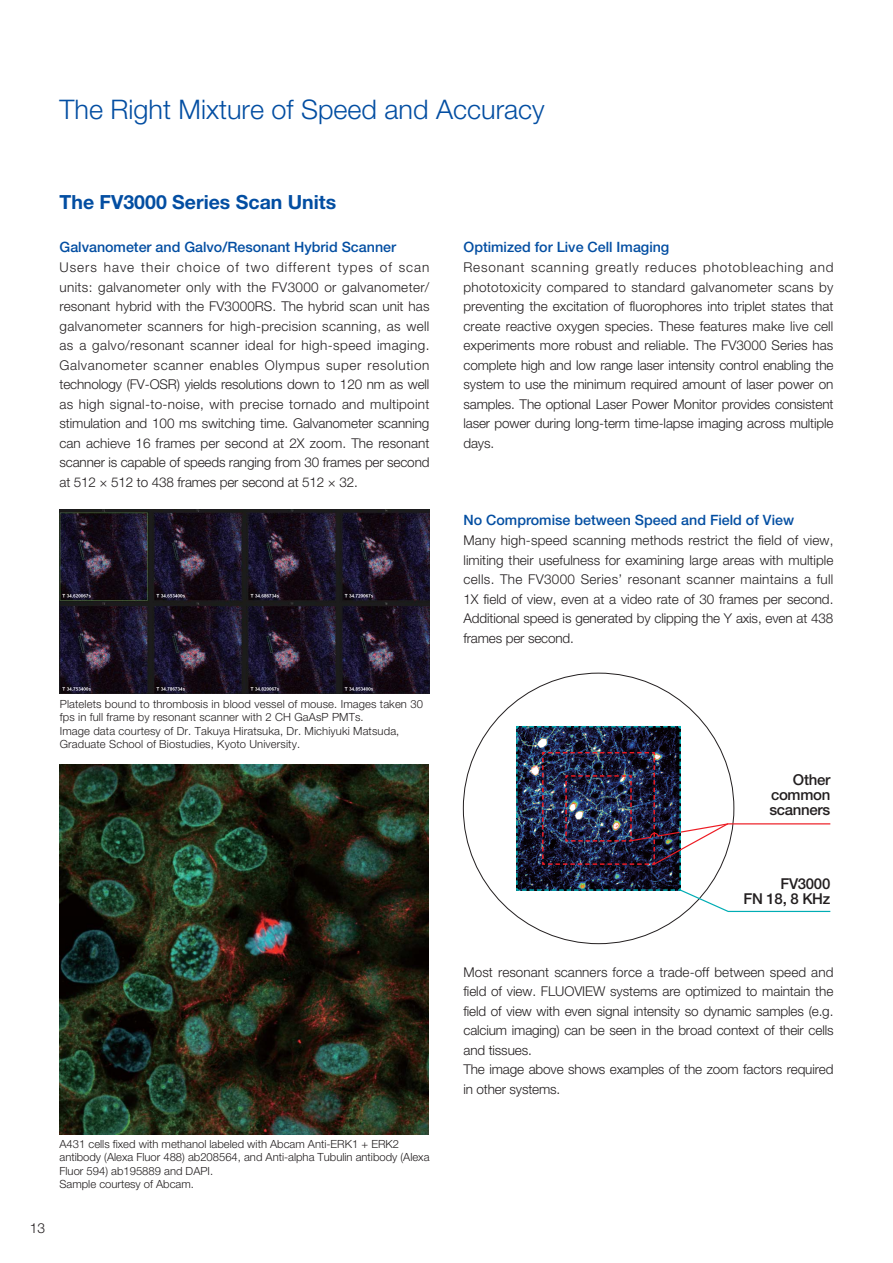
<style>
.page{position:relative;width:893px;height:1263px;background:#fff}
.page>*{position:absolute;margin:0;border:0;box-sizing:border-box;transform-origin:0 0}
.t1{font:300 27px "Helvetica Neue LT Std";color:#034ea2}
.t2{font:700 19.5px "Helvetica Neue LT Std";color:#034ea2}
.t3{font:500 15px/15px "Helvetica Neue LT Std";letter-spacing:-.02em;color:#231f20;text-align:right}
.t4{font:500 14.25px "Helvetica Neue LT Std";color:#034ea2}
.t5{font:300 13.8px "Helvetica Neue LT Std";color:#231f20}
.t6{font:300 13.5px/19.5px "Helvetica Neue LT Std";letter-spacing:-.01em;color:#231f20;text-align:justify}
.t7{font:300 11.25px/13.5px "Helvetica Neue LT Std";letter-spacing:.01em;color:#231f20}
</style>
<div class="page">
<img style="left:60px;top:509px;width:369px;height:184px">
<svg style="left:516px;top:725px;width:315px;height:188px"></svg>
<img style="left:60px;top:765px;width:369px;height:369px">
<h1 class="t1" style="left:60px;top:99px;width:487px">The Right Mixture of Speed and Accuracy</h1>
<h2 class="t2" style="left:60px;top:195px;width:278px">The FV3000 Series Scan Units</h2>
<p class="t4" style="left:60px;top:241px;width:338px">Galvanometer and Galvo/Resonant Hybrid Scanner</p>
<p class="t6" style="left:60px;top:259px;width:371px">Users have their choice of two different types of scan units: galvanometer only with the FV3000 or galvanometer/ resonant hybrid with the FV3000RS. The hybrid scan unit has galvanometer scanners for high-precision scanning, as well as a galvo/resonant scanner ideal for high-speed imaging.<br>Galvanometer scanner enables Olympus super resolution technology (FV-OSR) yields resolutions down to 120 nm as well as high signal-to-noise, with precise tornado and multipoint stimulation and 100 ms switching time. Galvanometer scanning can achieve 16 frames per second at 2X zoom. The resonant scanner is capable of speeds ranging from 30 frames per second at 512 × 512 to 438 frames per second at 512 × 32.</p>
<p class="t7" style="left:60px;top:698px;width:365px">Platelets bound to thrombosis in blood vessel of mouse. Images taken 30 fps in full frame by resonant scanner with 2 CH GaAsP PMTs.<br>Image data courtesy of Dr. Takuya Hiratsuka, Dr. Michiyuki Matsuda, Graduate School of Biostudies, Kyoto University.</p>
<p class="t5" style="left:30px;top:1223px;width:17px">13</p>
<p class="t7" style="left:60px;top:1138px;width:371px">A431 cells fixed with methanol labeled with Abcam Anti-ERK1 + ERK2 antibody (Alexa Fluor 488) ab208564, and Anti-alpha Tubulin antibody (Alexa Fluor 594) ab195889 and DAPI.<br>Sample courtesy of Abcam.</p>
<p class="t4" style="left:463px;top:241px;width:207px">Optimized for Live Cell Imaging</p>
<p class="t6" style="left:463px;top:259px;width:371px">Resonant scanning greatly reduces photobleaching and phototoxicity compared to standard galvanometer scans by preventing the excitation of fluorophores into triplet states that create reactive oxygen species. These features make live cell experiments more robust and reliable. The FV3000 Series has complete high and low range laser intensity control enabling the system to use the minimum required amount of laser power on samples. The optional Laser Power Monitor provides consistent laser power during long-term time-lapse imaging across multiple days.</p>
<p class="t4" style="left:463px;top:514px;width:332px">No Compromise between Speed and Field of View</p>
<p class="t6" style="left:463px;top:532px;width:371px">Many high-speed scanning methods restrict the field of view, limiting their usefulness for examining large areas with multiple cells. The FV3000 Series’ resonant scanner maintains a full 1X field of view, even at a video rate of 30 frames per second.<br>Additional speed is generated by clipping the Y axis, even at 438 frames per second.</p>
<p class="t3" style="left:769px;top:774px;width:62px;text-align:justify;text-indent:24px">Other common scanners</p>
<p class="t3" style="left:744px;top:878px;width:88px">FV3000<br>FN 18, 8 KHz</p>
<p class="t6" style="left:463px;top:964px;width:372px;text-align:left">Most resonant scanners force a trade-off between speed and field of view. FLUOVIEW systems are optimized to maintain the field of view with even signal intensity so dynamic samples (e.g. calcium imaging) can be seen in the broad context of their cells and tissues.<br>The image above shows examples of the zoom factors required in other systems.</p>
</div>
